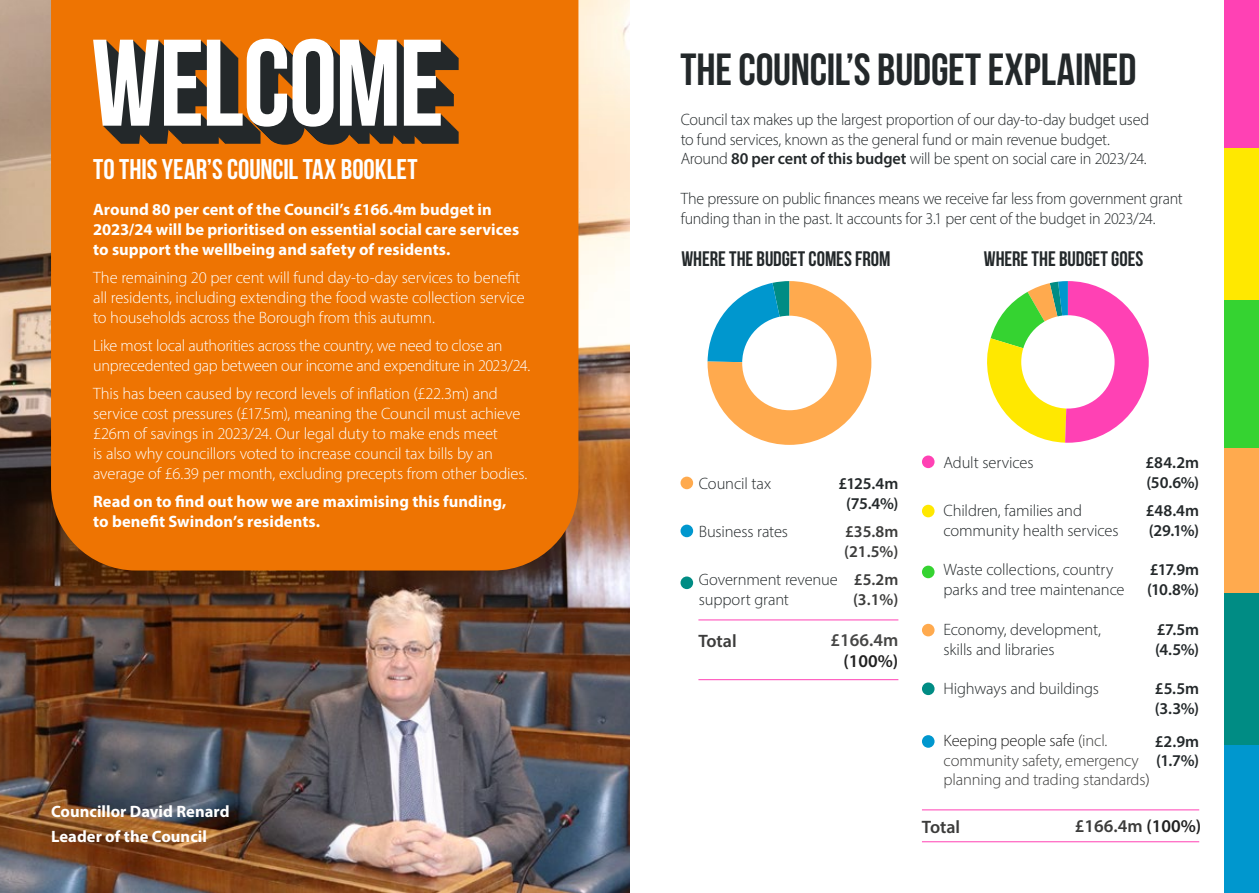
<style>
.page{position:relative;width:1259px;height:893px;background:#fff}
.page>*{position:absolute;margin:0;border:0;box-sizing:border-box;transform-origin:0 0}
.t1{font:45px "Bebas Neue";letter-spacing:-.005em;color:#23282a}
.t2{font:28.5px "Bebas Neue";color:#fff}
.t3{font:21px "Bebas Neue";color:#23282a}
.t4{font:600 18px "Myriad Pro";color:#3c3c3b}
.t5{font:600 18px "Myriad Pro";color:#464645}
.t6{font:600 18px "Myriad Pro";color:#212121}
.t7{font:300 16.5px/19.8px "Myriad Pro";letter-spacing:-.01em;color:#fff}
.t8{font:300 16.5px/19.8px "Myriad Pro";letter-spacing:-.015em;color:#23282a}
.t9{font:700 16.5px/19.8px "Myriad Pro";color:#fff}
.t10{font:600 16.5px/19.8px "Myriad Pro";letter-spacing:-.01em;color:#23282a}
.t11{font:300 16.5px/19.5px "Myriad Pro";letter-spacing:-.01em;color:#3c3c3b}
.t12{font:600 16.5px/19.8px "Myriad Pro";color:#3c3c3b}
.s1{font-weight:600}
.s2{color:#212121}
</style>
<div class="page">
<img style="left:0;top:0;width:629px;height:893px">
<div style="left:51px;top:0;width:527px;height:570px;background:#ee7402"></div>
<svg style="left:93px;top:39px;width:365px;height:106px"></svg>
<svg style="left:707px;top:281px;width:164px;height:164px;background:#c1a66d"></svg>
<div style="left:742px;top:316px;width:94px;height:94px;background:#fff;border-radius:50%"></div>
<hr style="left:698px;top:620px;width:200px;height:1px;background:#ff41b4">
<hr style="left:698px;top:679px;width:200px;height:1px;background:#ff41b4">
<div style="left:680px;top:477px;width:13px;height:12px;background:#ffaa4e;border-radius:50%"></div>
<div style="left:680px;top:525px;width:13px;height:12px;background:#0097ce;border-radius:50%"></div>
<div style="left:680px;top:576px;width:13px;height:13px;background:#008c84;border-radius:50%"></div>
<div style="left:922px;top:455px;width:12px;height:13px;background:#ff41b4;border-radius:50%"></div>
<div style="left:922px;top:505px;width:12px;height:12px;background:#ffe800;border-radius:50%"></div>
<div style="left:922px;top:566px;width:12px;height:12px;background:#35d331;border-radius:50%"></div>
<div style="left:922px;top:624px;width:12px;height:12px;background:#ffaa4e;border-radius:50%"></div>
<div style="left:922px;top:682px;width:12px;height:13px;background:#008c84;border-radius:50%"></div>
<div style="left:922px;top:735px;width:12px;height:13px;background:#0097ce;border-radius:50%"></div>
<hr style="left:922px;top:810px;width:277px;height:1px;background:#ff41b4">
<hr style="left:922px;top:841px;width:277px;height:1px;background:#ff41b4">
<svg style="left:987px;top:281px;width:161px;height:162px"></svg>
<div style="left:1021px;top:315px;width:93px;height:94px;background:#fff;border-radius:50%"></div>
<div style="left:1225px;top:0;width:34px;height:152px;background:#ff41b4"></div>
<div style="left:1225px;top:445px;width:34px;height:151px;background:#ffaa4e"></div>
<div style="left:1225px;top:297px;width:34px;height:151px;background:#35d331"></div>
<div style="left:1225px;top:148px;width:34px;height:152px;background:#ffe800"></div>
<div style="left:1225px;top:741px;width:34px;height:152px;background:#0097ce"></div>
<div style="left:1225px;top:593px;width:34px;height:152px;background:#008c84"></div>
<h2 class="t2" style="left:93px;top:153px;width:326px">TO THIS YEAR’S COUNCIL TAX BOOKLET</h2>
<p class="t9" style="left:93px;top:199px;width:427px">Around 80 per cent of the Council’s £166.4m budget in<br>2023/24 will be prioritised on essential social care services to support the wellbeing and safety of residents.</p>
<p class="t7" style="left:93px;top:268px;width:433px">The remaining 20 per cent will fund day-to-day services to benefit all residents, including extending the food waste collection service to households across the Borough from this autumn.</p>
<p class="t7" style="left:93px;top:336px;width:438px">Like most local authorities across the country, we need to close an unprecedented gap between our income and expenditure in 2023/24.</p>
<p class="t7" style="left:93px;top:384px;width:436px">This has been caused by record levels of inflation (£22.3m) and service cost pressures (£17.5m), meaning the Council must achieve £26m of savings in 2023/24. Our legal duty to make ends meet<br>is also why councillors voted to increase council tax bills by an average of £6.39 per month, excluding precepts from other bodies.</p>
<p class="t9" style="left:93px;top:491px;width:415px">Read on to find out how we are maximising this funding, to benefit Swindon’s residents.</p>
<p class="t9" style="left:51px;top:799px;width:180px;line-height:24.6px">Councillor David Renard<br>Leader of the Council</p>
<h1 class="t1" style="left:680px;top:45px;width:457px">THE COUNCIL’S BUDGET EXPLAINED</h1>
<p class="t8" style="left:680px;top:109px;width:470px">Council tax makes up the largest proportion of our day-to-day budget used to fund services, known as the general fund or main revenue budget.<br>Around <span class="s1">80 per cent of this budget</span> will be spent on social care in 2023/24.</p>
<p class="t8" style="left:680px;top:188px;width:503px">The pressure on public finances means we receive far less from government grant funding than in the past. It accounts for 3.1 per cent of the budget in 2023/24.</p>
<p class="t3" style="left:681px;top:247px;width:211px">WHERE THE BUDGET COMES FROM</p>
<p class="t3" style="left:984px;top:247px;width:161px">WHERE THE BUDGET GOES</p>
<p class="t8" style="left:699px;top:473px;width:74px">Council tax</p>
<p class="t8" style="left:699px;top:522px;width:91px">Business rates</p>
<p class="t8" style="left:699px;top:570px;width:140px">Government revenue support grant</p>
<p class="t10" style="left:838px;top:473px;width:61px;text-align:center">£125.4m (75.4%)</p>
<p class="t12" style="left:844px;top:521px;width:56px">£35.8m (21.5%)</p>
<p class="t12" style="left:853px;top:569px;width:47px">£5.2m (3.1%)</p>
<p class="t4" style="left:698px;top:629px;width:40px">Total</p>
<p class="t5" style="left:830px;top:629px;width:69px">£166.4m</p>
<p class="t6" style="left:843px;top:650px;width:56px">(100%)</p>
<p class="t8" style="left:943px;top:452px;width:91px">Adult services</p>
<p class="t8" style="left:943px;top:500px;width:177px">Children, families and community health services</p>
<p class="t8" style="left:943px;top:560px;width:183px">Waste collections, country parks and tree maintenance</p>
<p class="t8" style="left:943px;top:619px;width:159px">Economy, development, skills and libraries</p>
<p class="t8" style="left:943px;top:679px;width:157px">Highways and buildings</p>
<p class="t11" style="left:943px;top:731px;width:208px"><span class="s2">Keeping people safe (</span>incl. community safety, emergency planning and trading standards<span class="s2">)</span></p>
<p class="t10" style="left:1145px;top:452px;width:55px">£84.2m (50.6%)</p>
<p class="t10" style="left:1146px;top:500px;width:55px">£48.4m (29.1%)</p>
<p class="t10" style="left:1147px;top:560px;width:54px">£17.9m (10.8%)</p>
<p class="t10" style="left:1155px;top:619px;width:46px">£7.5m (4.5%)</p>
<p class="t10" style="left:1154px;top:678px;width:46px">£5.5m (3.3%)</p>
<p class="t10" style="left:1154px;top:731px;width:46px">£2.9m (1.7%)</p>
<p class="t4" style="left:922px;top:815px;width:40px">Total</p>
<p class="t4" style="left:1075px;top:815px;width:128px">£166.4m <span class="s2">(100%)</span></p>
</div>
